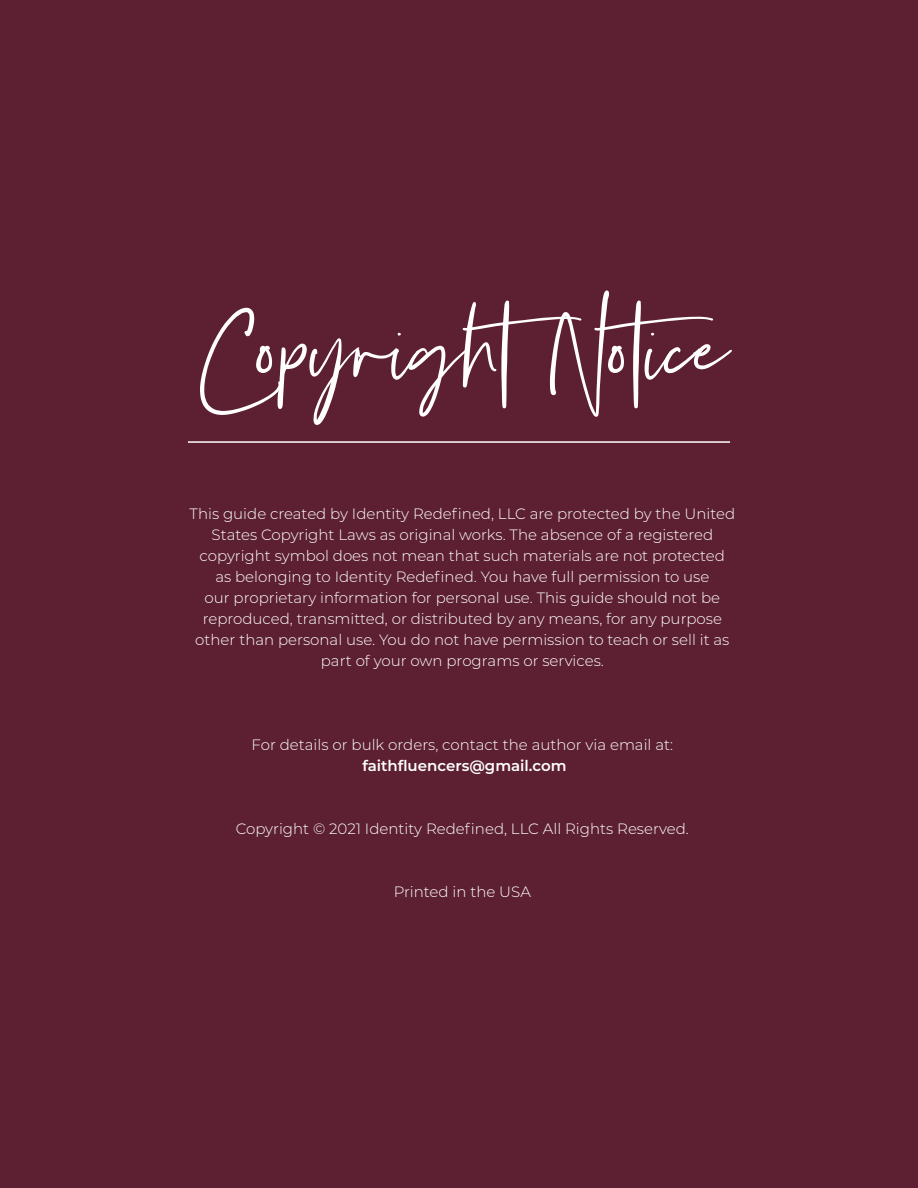
<style>
.page{position:relative;width:918px;height:1188px;background:#5d2032}
.page>*{position:absolute;margin:0;border:0;box-sizing:border-box;transform-origin:0 0}
.t1{font:129px "Silver South Script";color:#fff}
.t2{font:300 15px/21px "Montserrat";color:#fff;text-align:center}
.t3{font:600 15px "Montserrat";color:#fff}
</style>
<div class="page">
<hr style="left:188px;top:441px;width:542px;height:2px;background:#fff">
<p class="t1" style="left:196px;top:273px;width:558px">CopyrightNotice</p>
<p class="t2" style="left:190px;top:503px;width:547px">This guide created by Identity Redefined, LLC are protected by the United States Copyright Laws as original works. The absence of a registered copyright symbol does not mean that such materials are not protected<br>as belonging to Identity Redefined. You have full permission to use<br>our proprietary information for personal use. This guide should not be reproduced, transmitted, or distributed by any means, for any purpose other than personal use. You do not have permission to teach or sell it as part of your own programs or services.</p>
<p class="t2" style="left:252px;top:734px;width:423px">For details or bulk orders, contact the author via email at:</p>
<p class="t3" style="left:362px;top:755px;width:206px">faithfluencers@gmail.com</p>
<p class="t2" style="left:236px;top:818px;width:455px">Copyright © 2021 Identity Redefined, LLC All Rights Reserved.</p>
<p class="t2" style="left:394px;top:881px;width:139px">Printed in the USA</p>
</div>
